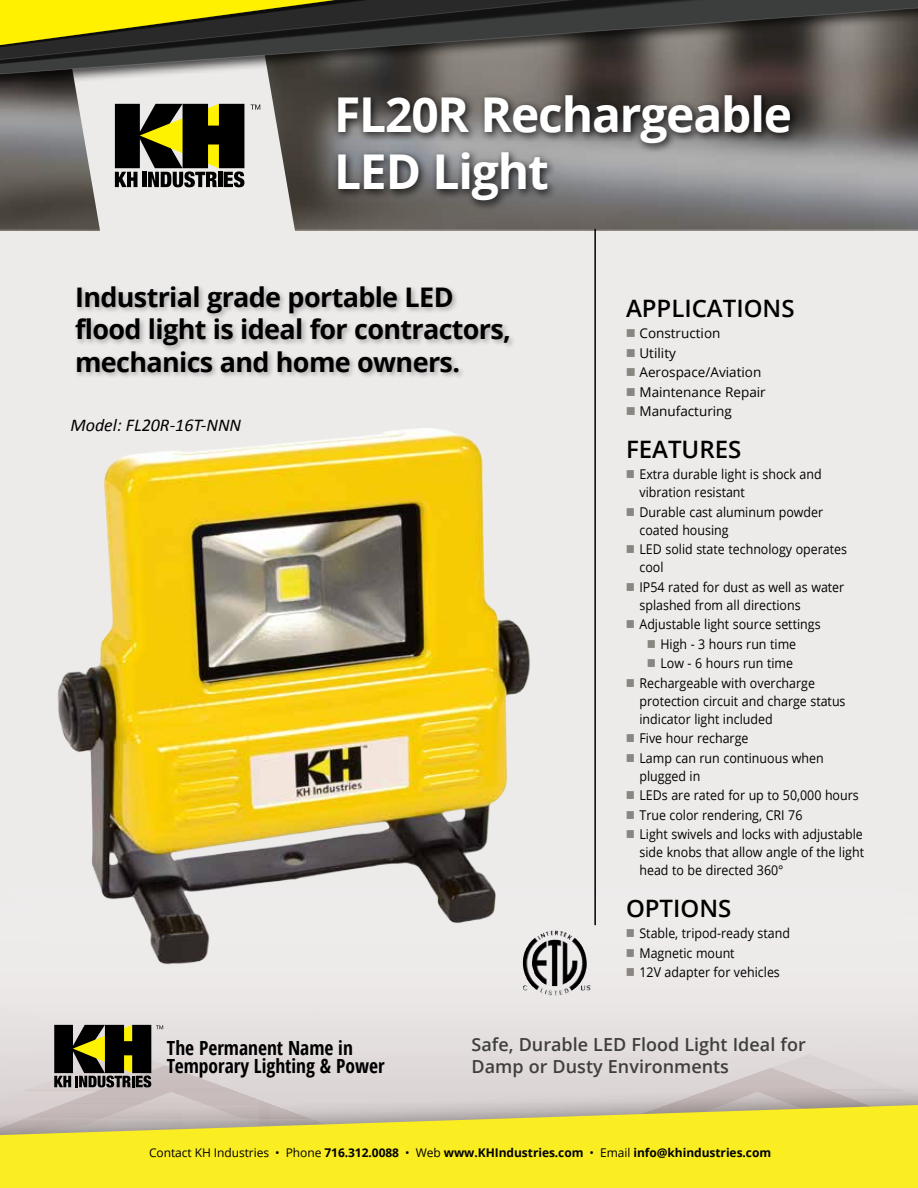
<style>
.page{position:relative;width:918px;height:1188px;background:#edebea}
.page>*{position:absolute;margin:0;border:0;box-sizing:border-box;transform-origin:0 0}
.t1{font:700 48px/57px "Open Sans";letter-spacing:-.025em;color:#fff}
.t2{font:700 27px/32.4px "Open Sans";letter-spacing:-.025em;color:#000}
.t3{font:600 24px "Open Sans";color:#000}
.t4{font:700 condensed 19.5px/18px "Open Sans";color:#000}
.t5{font:600 18px/21.6px "Open Sans";color:#3f3e3e}
.t6{font:italic 18px "Calibri";color:#000}
.t7{font:13.5px/18px "Open Sans";color:#000;scale:.92 1}
.t8{font:13.5px "Open Sans";color:#000}
.t9{font:700 12px "Open Sans";letter-spacing:-.005em;color:#000}
.s1{color:#898681}
.s2{font-weight:400}
</style>
<div class="page">
<svg style="left:0;top:96px;width:918px;height:135px;background:#726f6c"></svg>
<div style="left:0;top:1157px;width:918px;height:31px;background:#faed21"></div>
<svg style="left:62px;top:96px;width:236px;height:135px"></svg>
<svg style="left:251px;top:105px;width:9px;height:5px"></svg>
<svg style="left:115px;top:104px;width:129px;height:83px;background:#424025"></svg>
<svg style="left:0;top:91px;width:918px;height:5px"></svg>
<svg style="left:0;top:0;width:918px;height:91px;background:#5c5855"></svg>
<svg style="left:0;top:0;width:495px;height:55px;background:#67631f"></svg>
<hr style="left:594px;top:229px;width:2px;height:696px;background:#000">
<div style="left:73px;top:284px;width:443px;height:96px;background:#000;opacity:.3"></div>
<svg style="left:0;top:1025px;width:918px;height:132px"></svg>
<div style="left:333px;top:90px;width:467px;height:121px;background:#000;opacity:.85"></div>
<img style="left:54px;top:417px;width:542px;height:608px">
<h1 class="t1" style="left:334px;top:85px;width:460px">FL20R Rechargeable<br>LED Light</h1>
<h2 class="t2" style="left:75px;top:280px;width:438px">Industrial grade portable LED flood light is ideal for contractors, mechanics and home owners.</h2>
<h3 class="t6" style="left:70px;top:412px;width:172px">Model: FL20R-16T-NNN</h3>
<h3 class="t3" style="left:626px;top:292px;width:170px">APPLICATIONS</h3>
<p class="t8" style="left:626px;top:324px;width:96px"><span class="s1">■</span> Construction</p>
<p class="t8" style="left:626px;top:343px;width:51px"><span class="s1">■</span> Utility</p>
<p class="t8" style="left:626px;top:363px;width:137px"><span class="s1">■</span> Aerospace/Aviation</p>
<p class="t8" style="left:626px;top:382px;width:141px"><span class="s1">■</span> Maintenance Repair</p>
<p class="t8" style="left:626px;top:402px;width:107px"><span class="s1">■</span> Manufacturing</p>
<h3 class="t3" style="left:626px;top:433px;width:117px">FEATURES</h3>
<p class="t7" style="left:639px;top:465px;width:200px;text-indent:-14px"><span class="s1">■</span> Extra durable light is shock and vibration resistant</p>
<p class="t7" style="left:639px;top:502px;width:201px;text-indent:-14px"><span class="s1">■</span> Durable cast aluminum powder coated housing</p>
<p class="t7" style="left:639px;top:540px;width:227px;text-indent:-14px"><span class="s1">■</span> LED solid state technology operates cool</p>
<p class="t7" style="left:639px;top:577px;width:224px;text-indent:-14px"><span class="s1">■</span> IP54 rated for dust as well as water splashed from all directions</p>
<p class="t7" style="left:626px;top:615px;width:213px"><span class="s1">■</span> Adjustable light source settings</p>
<p class="t7" style="left:647px;top:634px;width:164px"><span class="s1">■</span> High - 3 hours run time</p>
<p class="t7" style="left:647px;top:654px;width:160px"><span class="s1">■</span> Low - 6 hours run time</p>
<p class="t7" style="left:639px;top:673px;width:225px;text-indent:-14px"><span class="s1">■</span> Rechargeable with overcharge protection circuit and charge status indicator light included</p>
<p class="t7" style="left:626px;top:729px;width:135px"><span class="s1">■</span> Five hour recharge</p>
<p class="t7" style="left:639px;top:748px;width:202px;text-indent:-14px"><span class="s1">■</span> Lamp can run continuous when plugged in</p>
<p class="t7" style="left:626px;top:786px;width:255px"><span class="s1">■</span> LEDs are rated for up to 50,000 hours</p>
<p class="t7" style="left:626px;top:805px;width:193px"><span class="s1">■</span> True color rendering, CRI 76</p>
<p class="t7" style="left:639px;top:825px;width:246px;text-align:justify;text-indent:-14px"><span class="s1">■</span> Light swivels and locks with adjustable side knobs that allow angle of the light head to be directed 360°</p>
<h3 class="t3" style="left:626px;top:892px;width:107px">OPTIONS</h3>
<p class="t7" style="left:626px;top:924px;width:180px"><span class="s1">■</span> Stable, tripod-ready stand</p>
<p class="t7" style="left:626px;top:943px;width:120px"><span class="s1">■</span> Magnetic mount</p>
<p class="t7" style="left:626px;top:963px;width:169px"><span class="s1">■</span> 12V adapter for vehicles</p>
<h3 class="t4" style="left:167px;top:1039px;width:219px">The Permanent Name in<br>Temporary Lighting &amp; Power</h3>
<h3 class="t5" style="left:472px;top:1034px;width:336px">Safe, Durable LED Flood Light Ideal for<br>Damp or Dusty Environments</h3>
<p class="t9" style="left:149px;top:1144px;width:624px"><span class="s2">Contact KH Industries • Phone</span> 716.312.0088 <span class="s2">• Web</span> www.KHIndustries.com <span class="s2">• Email</span> info@khindustries.com</p>
</div>
